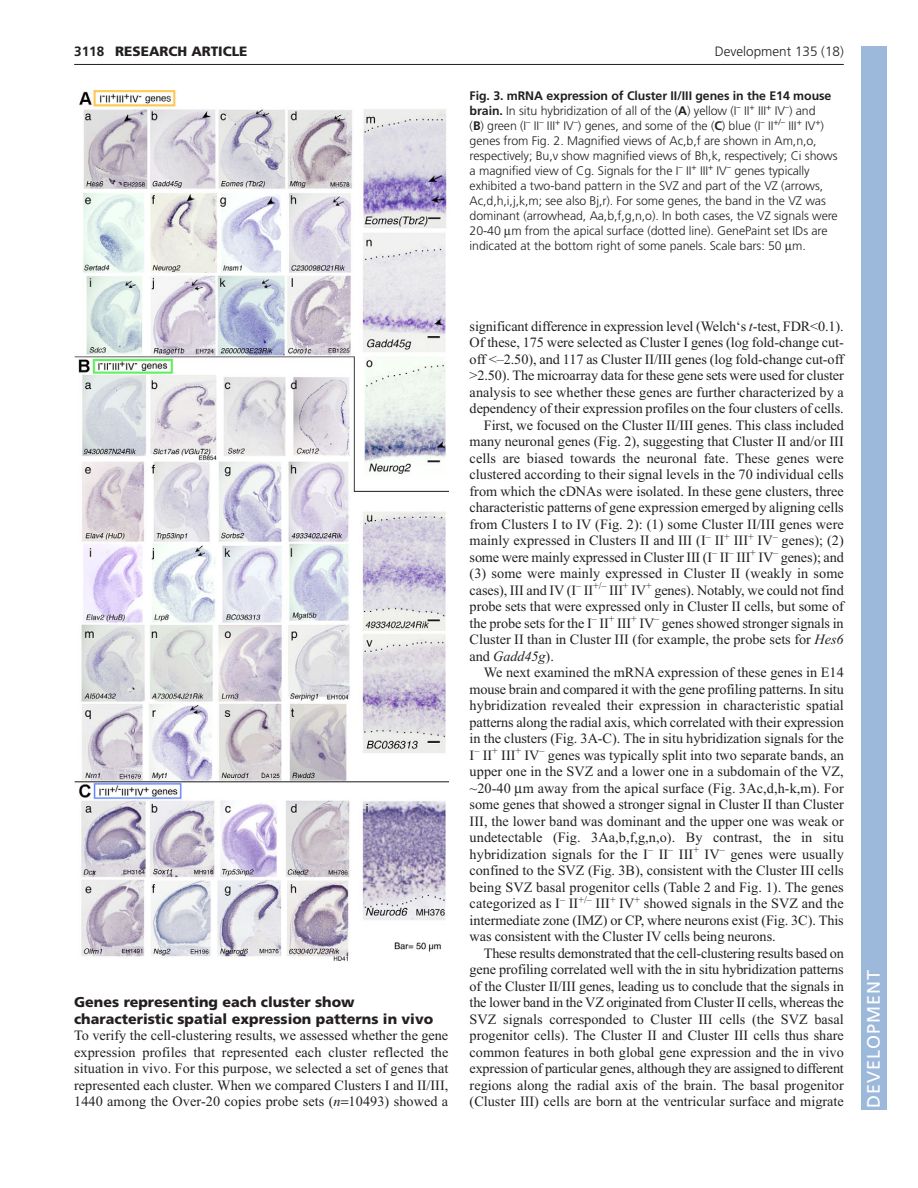
<style>
.page{position:relative;width:918px;height:1188px;background:#fff}
.page>*{position:absolute;margin:0;border:0;box-sizing:border-box;transform-origin:0 0}
.t1{font:18px "Frutiger LT Std";letter-spacing:.055em;color:#fff}
.t2{font:14.25px/16.5px "Times New Roman";letter-spacing:-.005em;color:#231f20;text-align:justify}
.t3{font:900 14.25px/16.5px "Frutiger LT Std";color:#231f20}
.t4{font:italic 14.25px "Times New Roman";letter-spacing:-.005em;color:#231f20}
.t5{font:300 13.5px "Frutiger LT Std";color:#231f20}
.t6{font:900 13.5px "Frutiger LT Std";color:#231f20}
.t7{font:700 13.5px "Frutiger LT Std";color:#231f20}
.t8{font:300 12.3px/15px "Frutiger LT Std";letter-spacing:-.005em;color:#231f20}
.s1{font-weight:700}
.s2{font-style:italic}
.s3{font-style:normal}
</style>
<div class="page">
<hr style="left:74px;top:64px;width:770px;height:1px;background:#231f20">
<img style="left:74px;top:90px;width:374px;height:871px">
<div style="left:861px;top:46px;width:25px;height:1064px;background:#9cb9db"></div>
<p class="t7" style="left:74px;top:46px;width:32px">3118</p>
<p class="t6" style="left:115px;top:46px;width:134px">RESEARCH ARTICLE</p>
<p class="t5" style="left:715px;top:46px;width:131px">Development 135 (18)</p>
<p class="t8" style="left:470px;top:89px;width:370px"><span class="s1">Fig. 3. mRNA expression of Cluster II/III genes in the E14 mouse brain.</span> In situ hybridization of all of the (<span class="s1">A</span>) yellow (I<sup>–</sup> II<sup>+</sup> III<sup>+</sup> IV<sup>–</sup>) and<br>(<span class="s1">B</span>) green (I<sup>–</sup> II<sup>–</sup> III<sup>+</sup> IV<sup>–</sup>) genes, and some of the (<span class="s1">C</span>) blue (I<sup>–</sup> II<sup>+/–</sup> III<sup>+</sup> IV<sup>+</sup>) genes from Fig. 2. Magnified views of Ac,b,f are shown in Am,n,o, respectively; Bu,v show magnified views of Bh,k, respectively; Ci shows a magnified view of Cg. Signals for the I<sup>–</sup> II<sup>+</sup> III<sup>+</sup> IV<sup>–</sup> genes typically exhibited a two-band pattern in the SVZ and part of the VZ (arrows, Ac,d,h,i,j,k,m; see also Bj,r). For some genes, the band in the VZ was dominant (arrowhead, Aa,b,f,g,n,o). In both cases, the VZ signals were 20-40 m from the apical surface (dotted line). GenePaint set IDs are indicated at the bottom right of some panels. Scale bars: 50 m.</p>
<p class="t3" style="left:74px;top:995px;width:361px">Genes representing each cluster show characteristic spatial expression patterns in vivo</p>
<p class="t2" style="left:74px;top:1029px;width:376px">To verify the cell-clustering results, we assessed whether the gene expression profiles that represented each cluster reflected the situation in vivo. For this purpose, we selected a set of genes that represented each cluster. When we compared Clusters I and II/III, 1440 among the Over-20 copies probe sets (<span class="s2">n</span> 10493) showed a</p>
<p class="t2" style="left:470px;top:319px;width:376px">significant difference in expression level (Welch‘s <span class="s2">t</span>-test, FDR&lt;0.1).</p>
<p class="t2" style="left:470px;top:336px;width:376px">Of these, 175 were selected as Cluster I genes (log fold-change cut-</p>
<p class="t2" style="left:470px;top:352px;width:376px">off &lt;–2.50), and 117 as Cluster II/III genes (log fold-change cut-off</p>
<p class="t2" style="left:470px;top:369px;width:376px">&gt;2.50). The microarray data for these gene sets were used for cluster</p>
<p class="t2" style="left:470px;top:385px;width:376px">analysis to see whether these genes are further characterized by a</p>
<p class="t2" style="left:470px;top:402px;width:376px">dependency of their expression profiles on the four clusters of cells.</p>
<p class="t2" style="left:484px;top:418px;width:361px">First, we focused on the Cluster II/III genes. This class included</p>
<p class="t2" style="left:470px;top:435px;width:376px">many neuronal genes (Fig. 2), suggesting that Cluster II and/or III</p>
<p class="t2" style="left:470px;top:451px;width:376px">cells are biased towards the neuronal fate. These genes were</p>
<p class="t2" style="left:470px;top:468px;width:376px">clustered according to their signal levels in the 70 individual cells</p>
<p class="t2" style="left:470px;top:484px;width:376px">from which the cDNAs were isolated. In these gene clusters, three</p>
<p class="t2" style="left:470px;top:501px;width:376px">characteristic patterns of gene expression emerged by aligning cells</p>
<p class="t2" style="left:470px;top:517px;width:376px">from Clusters I to IV (Fig. 2): (1) some Cluster II/III genes were</p>
<p class="t2" style="left:470px;top:534px;width:376px">mainly expressed in Clusters II and III (I<sup>–</sup> II<sup>+</sup> III<sup>+</sup> IV<sup>–</sup> genes); (2)</p>
<p class="t2" style="left:470px;top:550px;width:376px">some were mainly expressed in Cluster III (I<sup>–</sup> II<sup>–</sup> III<sup>+</sup> IV<sup>–</sup> genes); and</p>
<p class="t2" style="left:470px;top:567px;width:376px">(3) some were mainly expressed in Cluster II (weakly in some</p>
<p class="t2" style="left:470px;top:583px;width:376px">cases), III and IV (I<sup>–</sup> II<sup>+/–</sup> III<sup>+</sup> IV<sup>+</sup> genes). Notably, we could not find</p>
<p class="t2" style="left:470px;top:600px;width:376px">probe sets that were expressed only in Cluster II cells, but some of</p>
<p class="t2" style="left:470px;top:616px;width:376px">the probe sets for the I<sup>–</sup> II<sup>+</sup> III<sup>+</sup> IV<sup>–</sup> genes showed stronger signals in</p>
<p class="t2" style="left:470px;top:633px;width:376px">Cluster II than in Cluster III (for example, the probe sets for <span class="s2">Hes6</span></p>
<p class="t4" style="left:470px;top:651px;width:86px"><span class="s3">and</span> Gadd45g<span class="s3">).</span></p>
<p class="t2" style="left:484px;top:666px;width:361px">We next examined the mRNA expression of these genes in E14</p>
<p class="t2" style="left:470px;top:682px;width:376px">mouse brain and compared it with the gene profiling patterns. In situ</p>
<p class="t2" style="left:470px;top:699px;width:376px">hybridization revealed their expression in characteristic spatial</p>
<p class="t2" style="left:470px;top:715px;width:376px">patterns along the radial axis, which correlated with their expression</p>
<p class="t2" style="left:470px;top:732px;width:376px">in the clusters (Fig. 3A-C). The in situ hybridization signals for the</p>
<p class="t2" style="left:470px;top:748px;width:376px">I<sup>–</sup> II<sup>+</sup> III<sup>+</sup> IV<sup>–</sup> genes was typically split into two separate bands, an</p>
<p class="t2" style="left:470px;top:765px;width:376px">upper one in the SVZ and a lower one in a subdomain of the VZ,</p>
<p class="t2" style="left:470px;top:781px;width:376px">~20-40 m away from the apical surface (Fig. 3Ac,d,h-k,m). For</p>
<p class="t2" style="left:470px;top:798px;width:376px">some genes that showed a stronger signal in Cluster II than Cluster</p>
<p class="t2" style="left:470px;top:814px;width:376px">III, the lower band was dominant and the upper one was weak or</p>
<p class="t2" style="left:470px;top:831px;width:376px">undetectable (Fig. 3Aa,b,f,g,n,o). By contrast, the in situ</p>
<p class="t2" style="left:470px;top:847px;width:376px">hybridization signals for the I<sup>–</sup> II<sup>–</sup> III<sup>+</sup> IV<sup>–</sup> genes were usually</p>
<p class="t2" style="left:470px;top:864px;width:376px">confined to the SVZ (Fig. 3B), consistent with the Cluster III cells</p>
<p class="t2" style="left:470px;top:880px;width:376px">being SVZ basal progenitor cells (Table 2 and Fig. 1). The genes</p>
<p class="t2" style="left:470px;top:897px;width:376px">categorized as I<sup>–</sup> II<sup>+/–</sup> III<sup>+</sup> IV<sup>+</sup> showed signals in the SVZ and the</p>
<p class="t2" style="left:470px;top:913px;width:376px">intermediate zone (IMZ) or CP, where neurons exist (Fig. 3C). This</p>
<p class="t2" style="left:470px;top:930px;width:308px">was consistent with the Cluster IV cells being neurons.</p>
<p class="t2" style="left:484px;top:946px;width:361px">These results demonstrated that the cell-clustering results based on</p>
<p class="t2" style="left:470px;top:963px;width:376px">gene profiling correlated well with the in situ hybridization patterns</p>
<p class="t2" style="left:470px;top:979px;width:376px">of the Cluster II/III genes, leading us to conclude that the signals in</p>
<p class="t2" style="left:470px;top:996px;width:376px">the lower band in the VZ originated from Cluster II cells, whereas the</p>
<p class="t2" style="left:470px;top:1012px;width:376px">SVZ signals corresponded to Cluster III cells (the SVZ basal</p>
<p class="t2" style="left:470px;top:1029px;width:376px">progenitor cells). The Cluster II and Cluster III cells thus share</p>
<p class="t2" style="left:470px;top:1045px;width:376px">common features in both global gene expression and the in vivo</p>
<p class="t2" style="left:470px;top:1062px;width:376px">expression of particular genes, although they are assigned to different</p>
<p class="t2" style="left:470px;top:1078px;width:376px">regions along the radial axis of the brain. The basal progenitor</p>
<p class="t2" style="left:470px;top:1095px;width:376px">(Cluster III) cells are born at the ventricular surface and migrate</p>
<p class="t1" style="left:863px;top:1108px;width:140px;rotate:-90deg">DEVELOPMENT</p>
</div>
